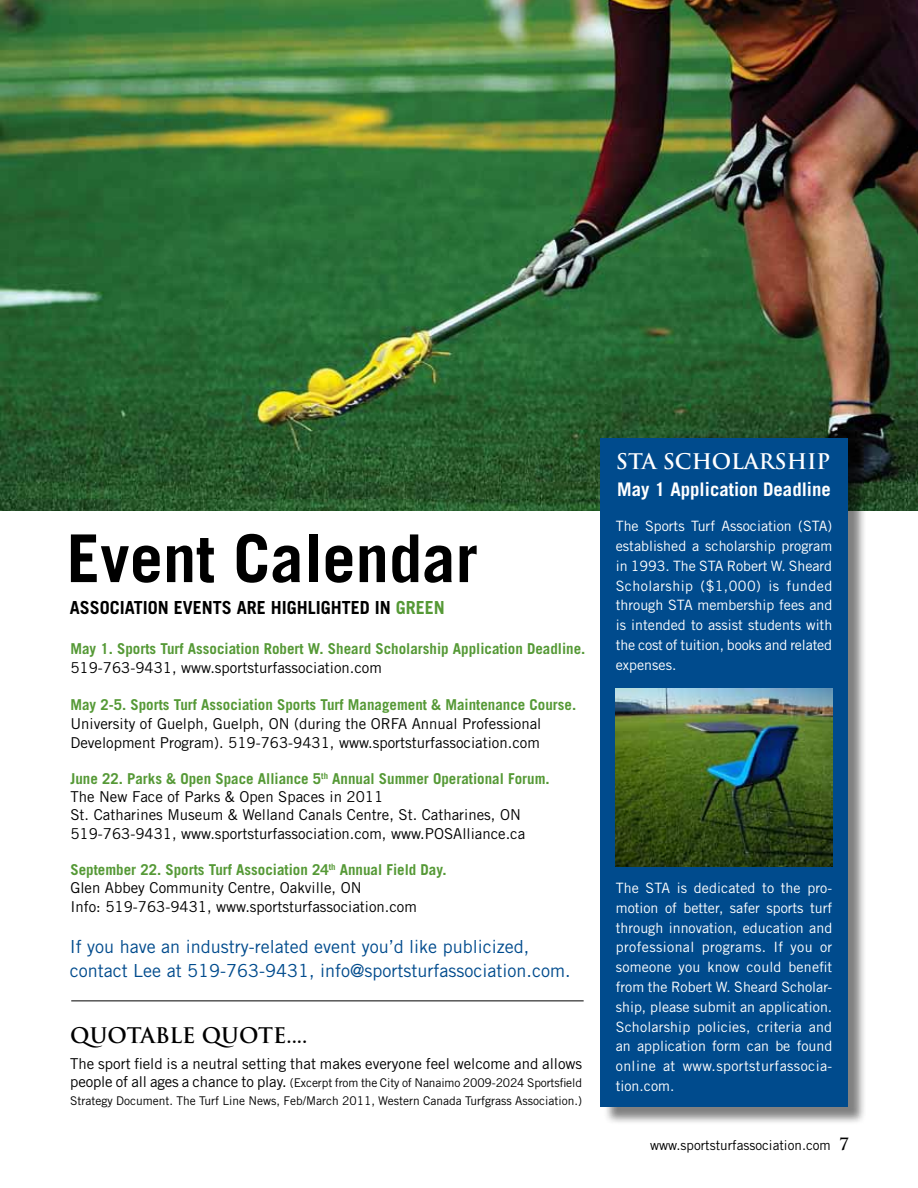
<style>
.page{position:relative;width:918px;height:1188px;background:#fff}
.page>*{position:absolute;margin:0;border:0;box-sizing:border-box;transform-origin:0 0}
.t1{font:700 66px "Trade Gothic";color:#000}
.t2{font:700 21px "Trajan Pro";letter-spacing:-.01em;color:#000}
.t3{font:700 21px "Trajan Pro";color:#fff}
.t4{font:700 18.75px "Trade Gothic";color:#fff}
.t5{font:18px/24px "Trade Gothic";color:#004b8d}
.t6{font:700 18px "Trade Gothic";color:#000}
.t7{font:15px/18.3px "Trade Gothic";color:#000}
.t8{font:700 15px "Trade Gothic";color:#559936}
.t9{font:14.25px/19.8px "Trade Gothic";color:#fff;text-align:justify}
.t10{font:13.5px "Trade Gothic";color:#000}
.t11{font:12px/18px "Trade Gothic";color:#000}
.s1{color:#559936}
.s2{font-weight:700;color:#559936}
.s3{font-size:15px}
.s4{font-family:"Trajan Pro";font-weight:700;font-size:16.5px}
</style>
<div class="page">
<img style="left:0;top:0;width:918px;height:510px">
<hr style="left:71px;top:1000px;width:513px;height:1px;background:#000">
<div style="left:603px;top:440px;width:263px;height:686px;background:#000;opacity:.5"></div>
<div style="left:601px;top:438px;width:247px;height:669px;background:#004b8d"></div>
<img style="left:616px;top:688px;width:216px;height:178px">
<h1 class="t1" style="left:67px;top:518px;width:413px">Event Calendar</h1>
<p class="t6" style="left:70px;top:596px;width:20px">associ</p>
<p class="t6" style="left:125px;top:596px;width:322px">ation events are highlighted in <span class="s1">green</span></p>
<p class="t8" style="left:70px;top:639px;width:517px">May 1. Sports Turf Association Robert W. Sheard Scholarship Application Deadline.</p>
<p class="t7" style="left:70px;top:658px;width:313px">519-763-9431, www.sportsturfassociation.com</p>
<p class="t8" style="left:70px;top:696px;width:507px">May 2-5. Sports Turf Association Sports Turf Management &amp; Maintenance Course.</p>
<p class="t7" style="left:70px;top:714px;width:472px;line-height:18.8px">University of Guelph, Guelph, ON (during the ORFA Annual Professional<br>Development Program). 519-763-9431, www.sportsturfassociation.com</p>
<p class="t7" style="left:70px;top:770px;width:481px"><span class="s2">June 22. Parks &amp; Open Space Alliance 5</span><sup>th</sup> <span class="s2">Annual Summer Operational Forum.<br></span>The New Face of Parks &amp; Open Spaces in 2011<br>St. Catharines Museum &amp; Welland Canals Centre, St. Catharines, ON 519-763-9431, www.sportsturfassociation.com, www.POSAlliance.ca</p>
<p class="t7" style="left:70px;top:861px;width:378px"><span class="s2">September 22. Sports Turf Association 24</span><sup>th</sup> <span class="s2">Annual Field Day.<br></span>Glen Abbey Community Centre, Oakville, ON<br>Info: 519-763-9431, www.sportsturfassociation.com</p>
<p class="t5" style="left:70px;top:934px;width:502px">If you have an industry-related event you’d like publicized, contact Lee at 519-763-9431, info@sportsturfassociation.com.</p>
<h2 class="t2" style="left:70px;top:1022px;width:239px">QUOTABLE QUOTE....</h2>
<p class="t7" style="left:70px;top:1054px;width:514px">The sport field is a neutral setting that makes everyone feel welcome and allows</p>
<p class="t11" style="left:70px;top:1073px;width:514px"><span class="s3">people of all ages a chance to play.</span> (Excerpt from the City of Nanaimo 2009-2024 Sportsfield<br>Strategy Document. The Turf Line News, Feb/March 2011, Western Canada Turfgrass Association.)</p>
<h2 class="t3" style="left:616px;top:448px;width:15px">STA</h2>
<h2 class="t3" style="left:663px;top:448px;width:156px">SCHOLARSHIP</h2>
<p class="t4" style="left:617px;top:477px;width:215px">May 1 Application Deadline</p>
<p class="t9" style="left:616px;top:516px;width:218px">The Sports Turf Association (STA) established a scholarship program in 1993. The STA Robert W. Sheard Scholarship ($1,000) is funded through STA membership fees and is intended to assist students with the cost of tuition, books and related expenses.</p>
<p class="t9" style="left:616px;top:878px;width:218px">The STA is dedicated to the pro&shy;motion of better, safer sports turf through innovation, education and professional programs. If you or someone you know could benefit from the Robert W. Sheard Scholar&shy;ship, please submit an application.<br>Scholarship policies, criteria and an application form can be found online at www.sportsturfassocia&shy;tion.com.</p>
<p class="t10" style="left:650px;top:1137px;width:200px">www.sportsturfassociation.com <span class="s4">7</span></p>
</div>
